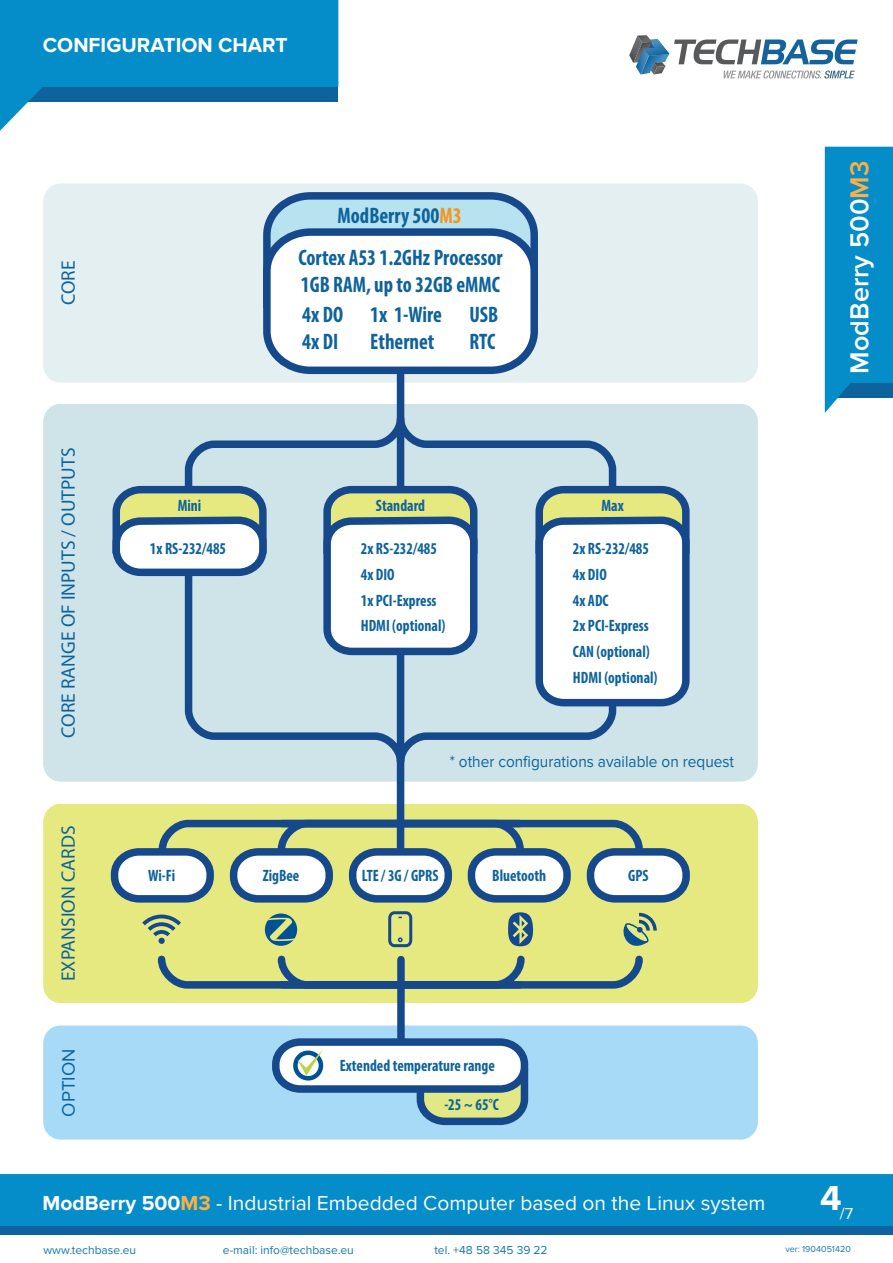
<style>
.page{position:relative;width:893px;height:1263px;background:#fff}
.page>*{position:absolute;margin:0;border:0;box-sizing:border-box;transform-origin:0 0}
.t1{font:600 27px "Proxima Nova";color:#fff}
.t2{font:700 condensed 22.5px/27px "Myriad Pro";color:#0e639d;scale:.93 1}
.t3{font:21px "Proxima Nova";color:#fff}
.t4{font:700 21px "Proxima Nova";color:#fffefe}
.t5{font:19.5px "Myriad Pro";color:#0e639d}
.t6{font:18.75px "Proxima Nova";color:#0e639d}
.t7{font:700 condensed 16.5px/25.8px "Myriad Pro";color:#0e639d;scale:.93 1}
.t8{font:16.5px "Proxima Nova";color:#0e639d;scale:.93 1}
.t9{font:16.5px "Proxima Nova";color:#fff}
.t10{font:12px "Proxima Nova";color:#1678ae}
.t11{font:9px "Proxima Nova";color:#1678ae}
.s1{color:#f7941d}
.s2{color:#fbb041}
.s3{font-weight:700}
.s4{font-weight:700;color:#fbb041}
</style>
<div class="page">
<div style="left:43px;top:1025px;width:715px;height:114px;background:#a6daf6;border-radius:17px"></div>
<div style="left:43px;top:804px;width:715px;height:199px;background:#e6e980;border-radius:17px"></div>
<div style="left:43px;top:404px;width:715px;height:378px;background:#cee4e9;border-radius:17px"></div>
<div style="left:43px;top:184px;width:715px;height:199px;background:#e4eff2;border-radius:17px"></div>
<svg style="left:184px;top:710px;width:209px;height:41px"></svg>
<svg style="left:393px;top:710px;width:224px;height:59px"></svg>
<svg style="left:263px;top:192px;width:275px;height:186px;background:#cedde9"></svg>
<div style="left:397px;top:371px;width:7px;height:482px;background:#16498c"></div>
<svg style="left:110px;top:816px;width:580px;height:87px"></svg>
<div style="left:388px;top:911px;width:24px;height:36px;border:3px solid #16498c;border-radius:5px"></div>
<div style="left:397px;top:959px;width:8px;height:85px;background:#16498c"></div>
<svg style="left:142px;top:912px;width:515px;height:80px"></svg>
<svg style="left:272px;top:1034px;width:257px;height:92px"></svg>
<div style="left:0;top:1174px;width:893px;height:53px;background:#058dc9"></div>
<div style="left:0;top:1227px;width:893px;height:8px;background:#0e639d"></div>
<img style="left:652px;top:39px;width:17px;height:15px">
<img style="left:642px;top:42px;width:10px;height:12px">
<img style="left:629px;top:37px;width:13px;height:26px">
<img style="left:637px;top:35px;width:15px;height:7px">
<img style="left:649px;top:54px;width:20px;height:21px">
<img style="left:636px;top:49px;width:13px;height:26px">
<svg style="left:674px;top:40px;width:184px;height:24px"></svg>
<svg style="left:724px;top:71px;width:131px;height:8px"></svg>
<svg style="left:0;top:0;width:338px;height:131px;fill:#058dc9"></svg>
<svg style="left:112px;top:411px;width:578px;height:299px"></svg>
<svg style="left:825px;top:147px;width:68px;height:266px;background:#1191c9"></svg>
<p class="t4" style="left:43px;top:33px;width:246px">CONFIGURATION CHART</p>
<p class="t5" style="left:56px;top:305px;width:46px;rotate:-90deg">CORE</p>
<p class="t5" style="left:56px;top:738px;width:291px;rotate:-90deg">CORE RANGE OF INPUTS / OUTPUTS</p>
<p class="t7" style="left:178px;top:493px;width:27px">Mini</p>
<p class="t7" style="left:150px;top:535px;width:83px">1x RS-232/485</p>
<h2 class="t2" style="left:298px;top:194px;width:221px;line-height:41.7px;text-align:center">ModBerry 500<span class="s1">M3<br></span>Cortex A53 1.2GHz Processor</h2>
<h2 class="t2" style="left:301px;top:269px;width:216px;line-height:29.8px">1GB RAM, up to 32GB eMMC<br>4x DO</h2>
<h2 class="t2" style="left:302px;top:327px;width:40px">4x DI</h2>
<h2 class="t2" style="left:370px;top:300px;width:79px">1x 1-Wire<br>Ethernet</h2>
<h2 class="t2" style="left:469px;top:300px;width:33px">USB<br>RTC</h2>
<p class="t7" style="left:376px;top:493px;width:54px">Standard</p>
<p class="t7" style="left:361px;top:535px;width:93px">2x RS-232/485<br>4x DIO<br>1x PCI-Express<br>HDMI (optional)</p>
<p class="t7" style="left:601px;top:493px;width:26px">Max</p>
<p class="t7" style="left:573px;top:535px;width:93px">2x RS-232/485<br>4x DIO<br>4x ADC<br>2x PCI-Express<br>CAN (optional)<br>HDMI (optional)</p>
<p class="t8" style="left:450px;top:752px;width:307px">* other configurations available on request</p>
<p class="t5" style="left:56px;top:981px;width:157px;rotate:-90deg">EXPANSION CARDS</p>
<p class="t7" style="left:148px;top:862px;width:31px">Wi-Fi</p>
<p class="t7" style="left:263px;top:862px;width:41px">ZigBee</p>
<p class="t7" style="left:362px;top:862px;width:84px">LTE / 3G / GPRS</p>
<p class="t7" style="left:492px;top:862px;width:60px">Bluetooth</p>
<p class="t7" style="left:628px;top:862px;width:23px">GPS</p>
<p class="t6" style="left:58px;top:1116px;width:70px;rotate:-90deg">OPTION</p>
<p class="t7" style="left:340px;top:1052px;width:168px">Extended temperature range</p>
<p class="t7" style="left:444px;top:1091px;width:60px">-25 ~ 65°C</p>
<h1 class="t1" style="left:844px;top:374px;width:215px;rotate:-90deg">ModBerry 500<span class="s2">M3</span></h1>
<p class="t3" style="left:43px;top:1191px;width:724px"><span class="s3">ModBerry 500</span><span class="s4">M3</span> - Industrial Embedded Computer based on the Linux system</p>
<p class="t9" style="left:820px;top:1203px;width:34px"><sup>4</sup>/7</p>
<p class="t10" style="left:43px;top:1243px;width:94px">www.techbase.eu</p>
<p class="t10" style="left:223px;top:1243px;width:132px">e-mail: info@techbase.eu</p>
<p class="t10" style="left:434px;top:1243px;width:115px">tel. +48 58 345 39 22</p>
<p class="t11" style="left:785px;top:1244px;width:67px">ver: 1904051420</p>
</div>
